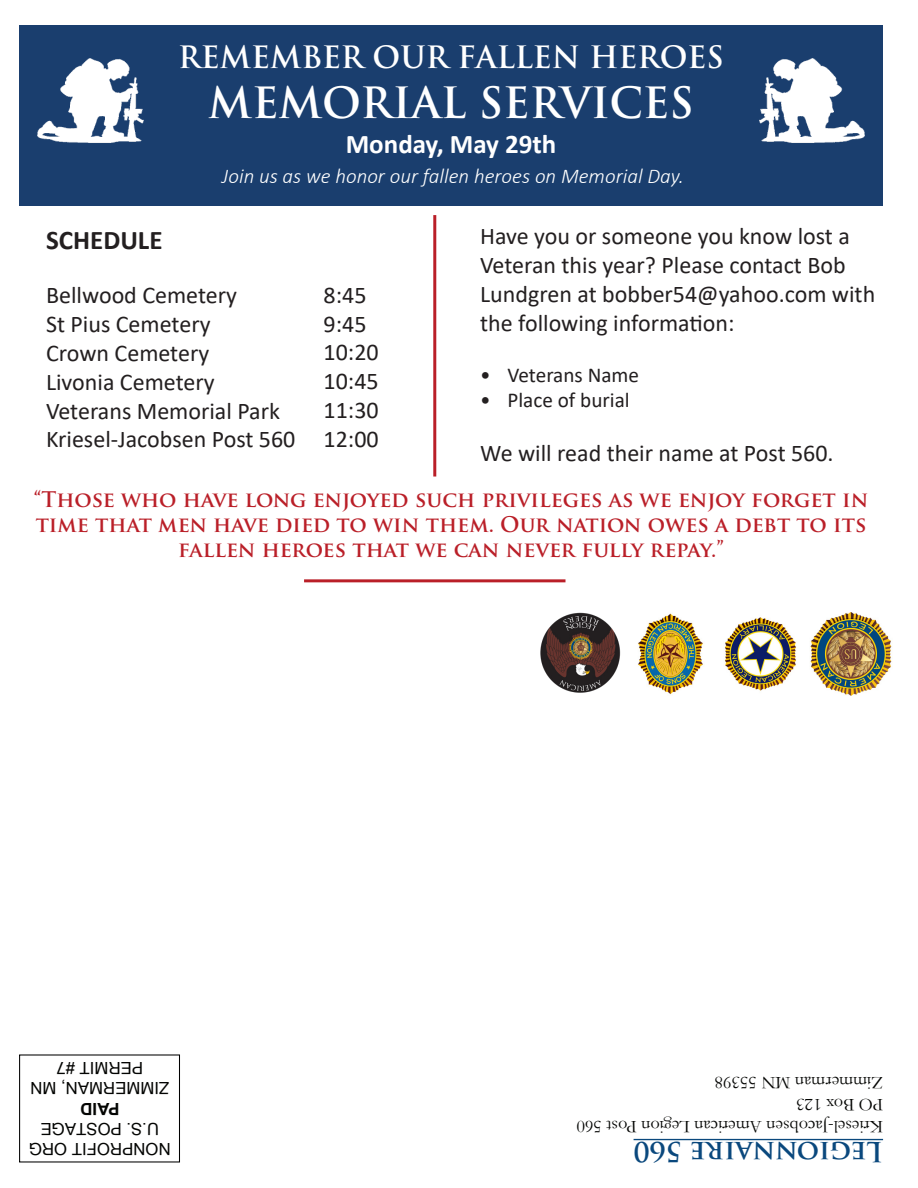
<style>
.page{position:relative;width:918px;height:1188px;background:#fff}
.page>*{position:absolute;margin:0;border:0;box-sizing:border-box;transform-origin:0 0}
.t1{font:700 42px "Trajan Pro";color:#fff}
.t2{font:700 30px "Trajan Pro";color:#fff}
.t3{font:700 27px "Trajan Pro";color:#0a487d}
.t4{font:700 27px "Calibri";color:#fff}
.t5{font:700 27px "Calibri";color:#231f20}
.t6{font:24px/28.8px "Calibri";color:#231f20}
.t7{font:21.15px "Calibri";color:#231f20}
.t8{font:700 21px/25.2px "Trajan Pro";color:#ba1f28;text-align:center}
.t9{font:italic 300 21px "Calibri";color:#fff}
.t10{font:18px "Garamond";color:#040503}
.t11{font:16.8px "Microsoft Sans Serif";color:#040503}
.t12{font:700 16.8px "Arial";color:#040503}
</style>
<div class="page">
<hr style="left:634px;top:1139px;width:249px;height:1px;background:#0a487d">
<div style="left:19px;top:1054px;width:161px;height:109px;border:1px solid #000"></div>
<img style="left:810px;top:613px;width:82px;height:83px">
<img style="left:638px;top:613px;width:65px;height:82px">
<img style="left:724px;top:617px;width:72px;height:74px">
<img style="left:540px;top:613px;width:81px;height:80px">
<div style="left:19px;top:26px;width:864px;height:180px;background:#1a3e6e"></div>
<img style="left:37px;top:58px;width:107px;height:85px">
<img style="left:759px;top:58px;width:106px;height:85px">
<hr style="left:433px;top:215px;width:3px;height:262px;background:#ba1f28">
<hr style="left:304px;top:579px;width:262px;height:3px;background:#ba1f28">
<p class="t2" style="left:178px;top:38px;width:547px">REMEMBER OUR FALLEN HEROES</p>
<p class="t1" style="left:208px;top:77px;width:487px">MEMORIAL SERVICES</p>
<p class="t4" style="left:346px;top:125px;width:212px">Monday, May 29th</p>
<p class="t9" style="left:222px;top:163px;width:464px">Join us as we honor our fallen heroes on Memorial Day.</p>
<p class="t6" style="left:480px;top:221px;width:397px">Have you or someone you know lost a Veteran this year? Please contact Bob Lundgren at bobber54@yahoo.com with the following information:</p>
<p class="t7" style="left:480px;top:360px;width:160px">• Veterans Name</p>
<p class="t7" style="left:480px;top:385px;width:151px">• Place of burial</p>
<p class="t6" style="left:480px;top:438px;width:355px">We will read their name at Post 560.</p>
<p class="t8" style="left:34px;top:487px;width:836px">“Those who have long enjoyed such privileges as we enjoy forget in time that men have died to win them. Our nation owes a debt to its fallen heroes that we can never fully repay.”</p>
<p class="t5" style="left:46px;top:221px;width:118px">SCHEDULE</p>
<p class="t6" style="left:46px;top:280px;width:193px">Bellwood Cemetery</p>
<p class="t6" style="left:46px;top:309px;width:166px">St Pius Cemetery</p>
<p class="t6" style="left:46px;top:338px;width:165px">Crown Cemetery</p>
<p class="t6" style="left:46px;top:367px;width:170px">Livonia Cemetery</p>
<p class="t6" style="left:46px;top:396px;width:236px">Veterans Memorial Park</p>
<p class="t6" style="left:46px;top:424px;width:251px">Kriesel-Jacobsen Post 560</p>
<p class="t6" style="left:324px;top:280px;width:44px">8:45</p>
<p class="t6" style="left:324px;top:309px;width:44px">9:45</p>
<p class="t6" style="left:324px;top:337px;width:57px">10:20</p>
<p class="t6" style="left:324px;top:366px;width:57px">10:45</p>
<p class="t6" style="left:324px;top:395px;width:57px">11:30</p>
<p class="t6" style="left:324px;top:424px;width:57px">12:00</p>
<p class="t11" style="left:143px;top:1079px;width:88px;rotate:-180deg">PERMIT #7</p>
<p class="t11" style="left:169px;top:1099px;width:140px;rotate:-180deg">ZIMMERMAN, MN</p>
<p class="t12" style="left:119px;top:1120px;width:40px;rotate:-180deg">PAID</p>
<p class="t11" style="left:159px;top:1140px;width:120px;rotate:-180deg">U.S. POSTAGE</p>
<p class="t11" style="left:171px;top:1160px;width:143px;rotate:-180deg">NONPROFIT ORG</p>
<p class="t10" style="left:883px;top:1095px;width:170px;rotate:-180deg">Zimmerman MN 55398</p>
<p class="t10" style="left:883px;top:1117px;width:88px;rotate:-180deg">PO Box 123</p>
<p class="t10" style="left:883px;top:1138px;width:308px;rotate:-180deg">Kriesel-Jacobsen American Legion Post 560</p>
<p class="t3" style="left:883px;top:1169px;width:251px;rotate:-180deg">Legionnaire 560</p>
</div>
